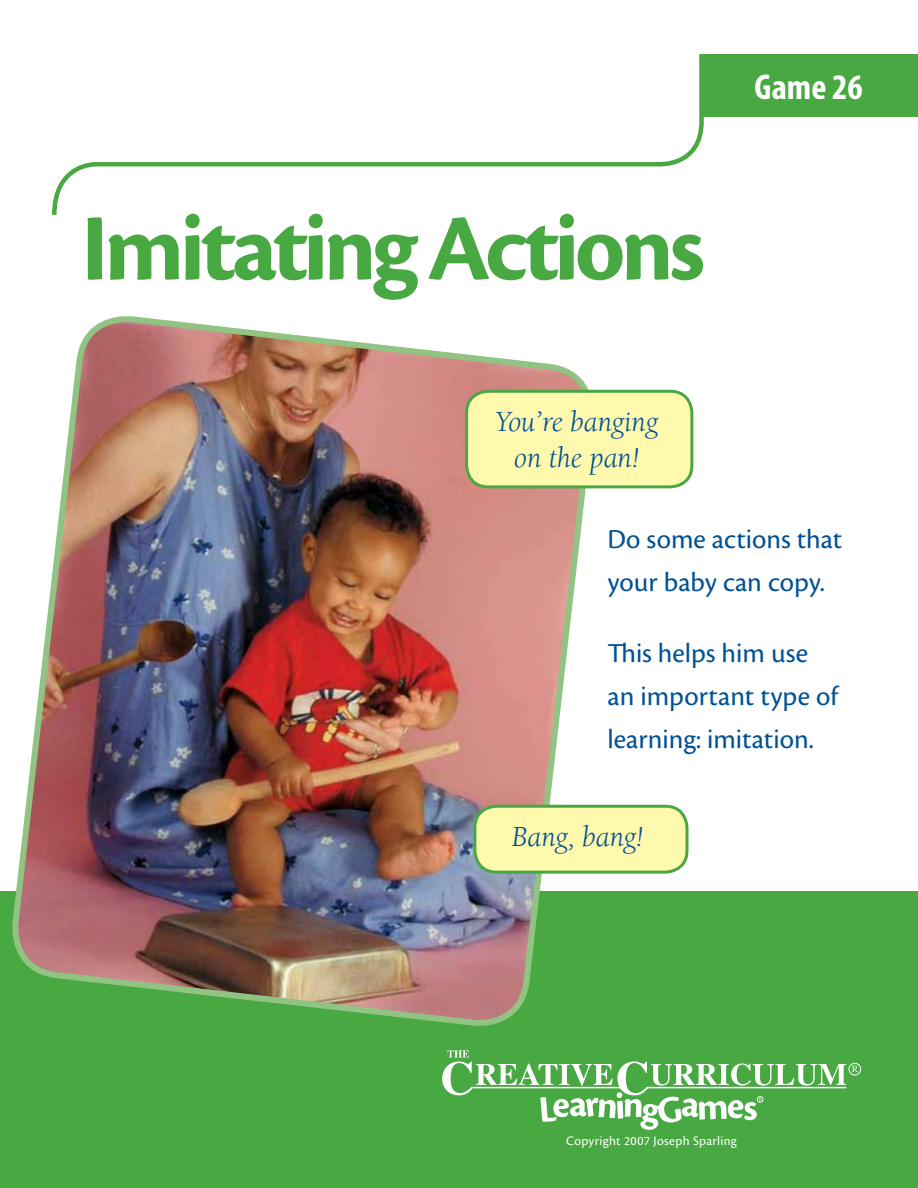
<style>
.page{position:relative;width:918px;height:1188px;background:#fff}
.page>*{position:absolute;margin:0;border:0;box-sizing:border-box;transform-origin:0 0}
.t1{font:700 98.25px "Cronos Pro";letter-spacing:-.045em;color:#48a842}
.t2{font:700 condensed 36px "Myriad Pro";color:#fff}
.t3{font:italic 30px/36px "Berkeley Std";color:#005295;text-align:center}
.t4{font:28.5px/43.5px "Cronos Pro";color:#005295}
.t5{font:13.5px "Cronos Pro";letter-spacing:.02em;color:#fff}
</style>
<div class="page">
<div style="left:0;top:891px;width:918px;height:297px;background:#48a842"></div>
<svg style="left:52px;top:54px;width:652px;height:161px"></svg>
<div style="left:849px;top:1063px;width:12px;height:12px;border:1px solid #fff;border-radius:50%"></div>
<svg style="left:852px;top:1066px;width:6px;height:6px"></svg>
<svg style="left:442px;top:1050px;width:404px;height:80px"></svg>
<img style="left:12px;top:316px;width:585px;height:710px">
<div style="left:703px;top:54px;width:215px;height:63px;background:#48a842"></div>
<div style="left:475px;top:806px;width:212px;height:66px;background:#fff9ae;border-radius:22px"></div>
<div style="left:473px;top:805px;width:215px;height:69px;border:3px solid #48a842;border-radius:22px"></div>
<div style="left:467px;top:391px;width:225px;height:96px;background:#fff9ae;border-radius:22px"></div>
<div style="left:465px;top:390px;width:228px;height:98px;border:3px solid #48a842;border-radius:22px"></div>
<h1 class="t1" style="left:81px;top:192px;width:626px">Imitating Actions</h1>
<p class="t3" style="left:495px;top:404px;width:165px">You’re banging on the pan!</p>
<p class="t2" style="left:754px;top:64px;width:110px">Game 26</p>
<p class="t4" style="left:608px;top:517px;width:236px">Do some actions that your baby can copy.</p>
<p class="t4" style="left:608px;top:631px;width:232px">This helps him use an important type of learning: imitation.</p>
<p class="t3" style="left:512px;top:819px;width:133px">Bang, bang!</p>
<p class="t5" style="left:566px;top:1133px;width:172px">Copyright 2007 Joseph Sparling</p>
</div>
